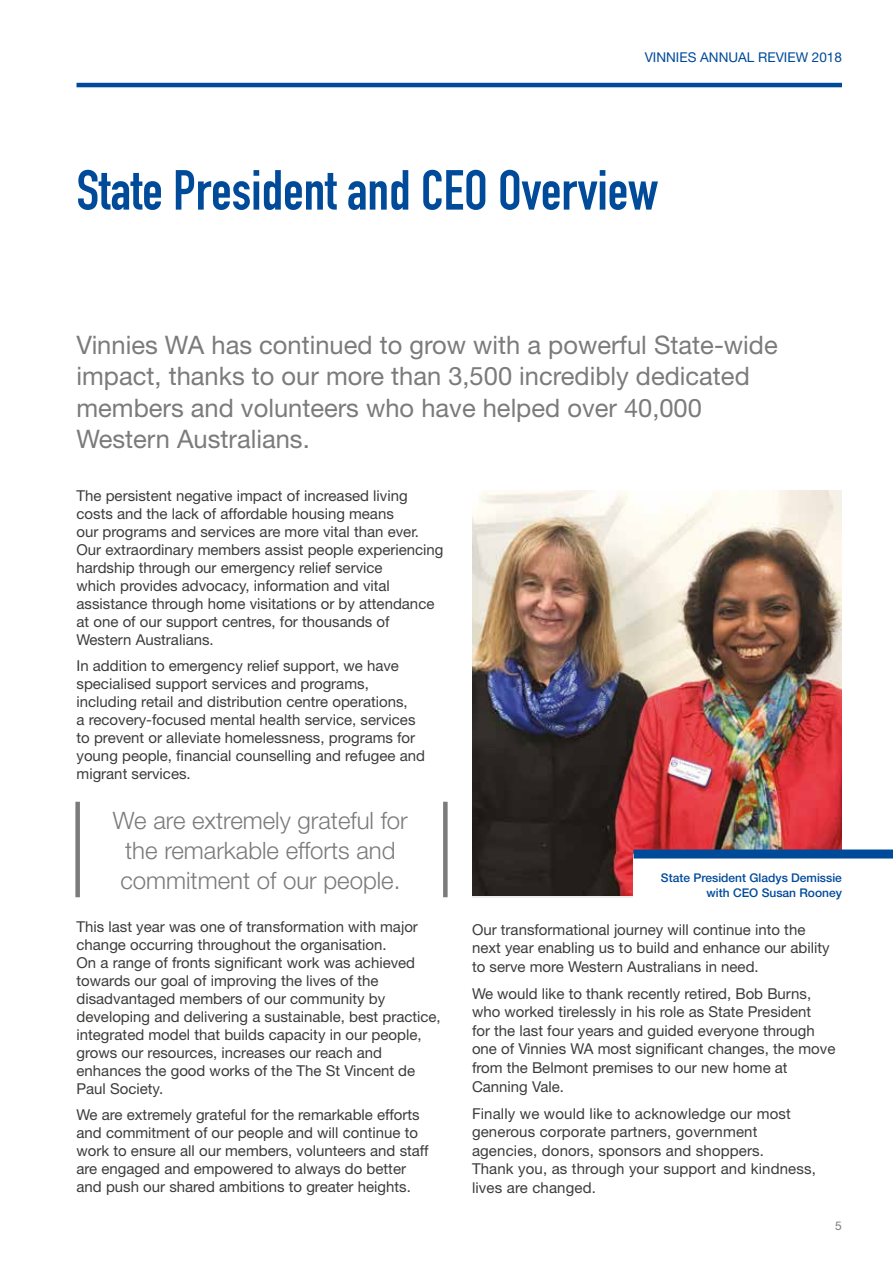
<style>
.page{position:relative;width:893px;height:1263px;background:#fff}
.page>*{position:absolute;margin:0;border:0;box-sizing:border-box;transform-origin:0 0}
.t1{font:700 55.5px "DIN Condensed";color:#004a9a}
.Intro{font:25.5px/31.5px "Helvetica Neue";color:#7c7b7b}
.pullquote{font:300 24px/30px "Helvetica Neue";color:#7c7b7b;text-align:center}
.t2{font:15px/18px "Helvetica Neue";color:#3c3c3b}
.t3{font:13.5px "Helvetica Neue";color:#004a9a}
.t4{font:500 12px/15px "Helvetica Neue";color:#004a9a;text-align:right}
.t5{font:12px "Helvetica Neue";color:#7c7b7b}
</style>
<div class="page">
<img style="left:472px;top:490px;width:370px;height:405px">
<div style="left:634px;top:854px;width:259px;height:47px;background:#fff"></div>
<div style="left:634px;top:849px;width:259px;height:9px;background:#004a9a"></div>
<div style="left:443px;top:802px;width:5px;height:95px;background:#7c7b7b"></div>
<div style="left:75px;top:802px;width:5px;height:95px;background:#7c7b7b"></div>
<hr style="left:77px;top:83px;width:765px;height:4px;background:#004a9a">
<p class="t3" style="left:645px;top:49px;width:199px">VINNIES ANNUAL REVIEW 2018</p>
<h2 class="t1" style="left:77px;top:158px;width:583px">State President and CEO Overview</h2>
<p class="Intro" style="left:77px;top:329px;width:703px">Vinnies WA has continued to grow with a powerful State-wide impact, thanks to our more than 3,500 incredibly dedicated members and volunteers who have helped over 40,000<br>Western Australians.</p>
<p class="t2" style="left:77px;top:486px;width:369px">The persistent negative impact of increased living costs and the lack of affordable housing means<br>our programs and services are more vital than ever.<br>Our extraordinary members assist people experiencing hardship through our emergency relief service<br>which provides advocacy, information and vital assistance through home visitations or by attendance at one of our support centres, for thousands of Western Australians.</p>
<p class="t2" style="left:77px;top:657px;width:350px">In addition to emergency relief support, we have specialised support services and programs, including retail and distribution centre operations,<br>a recovery-focused mental health service, services to prevent or alleviate homelessness, programs for young people, financial counselling and refugee and migrant services.</p>
<p class="pullquote" style="left:113px;top:805px;width:296px">We are extremely grateful for the remarkable efforts and commitment of our people.</p>
<p class="t2" style="left:77px;top:917px;width:366px">This last year was one of transformation with major change occurring throughout the organisation.<br>On a range of fronts significant work was achieved towards our goal of improving the lives of the disadvantaged members of our community by developing and delivering a sustainable, best practice, integrated model that builds capacity in our people, grows our resources, increases our reach and enhances the good works of the The St Vincent de Paul Society.</p>
<p class="t2" style="left:77px;top:1106px;width:354px">We are extremely grateful for the remarkable efforts and commitment of our people and will continue to work to ensure all our members, volunteers and staff are engaged and empowered to always do better and push our shared ambitions to greater heights.</p>
<p class="t4" style="left:661px;top:870px;width:182px">State President Gladys Demissie with CEO Susan Rooney</p>
<p class="t2" style="left:472px;top:920px;width:359px;line-height:18.6px">Our transformational journey will continue into the next year enabling us to build and enhance our ability to serve more Western Australians in need.</p>
<p class="t2" style="left:472px;top:984px;width:365px;line-height:18.6px">We would like to thank recently retired, Bob Burns, who worked tirelessly in his role as State President<br>for the last four years and guided everyone through one of Vinnies WA most significant changes, the move from the Belmont premises to our new home at Canning Vale.</p>
<p class="t2" style="left:472px;top:1104px;width:345px;line-height:18.6px">Finally we would like to acknowledge our most generous corporate partners, government agencies, donors, sponsors and shoppers.<br>Thank you, as through your support and kindness, lives are changed.</p>
<p class="t5" style="left:835px;top:1218px;width:8px">5</p>
</div>
